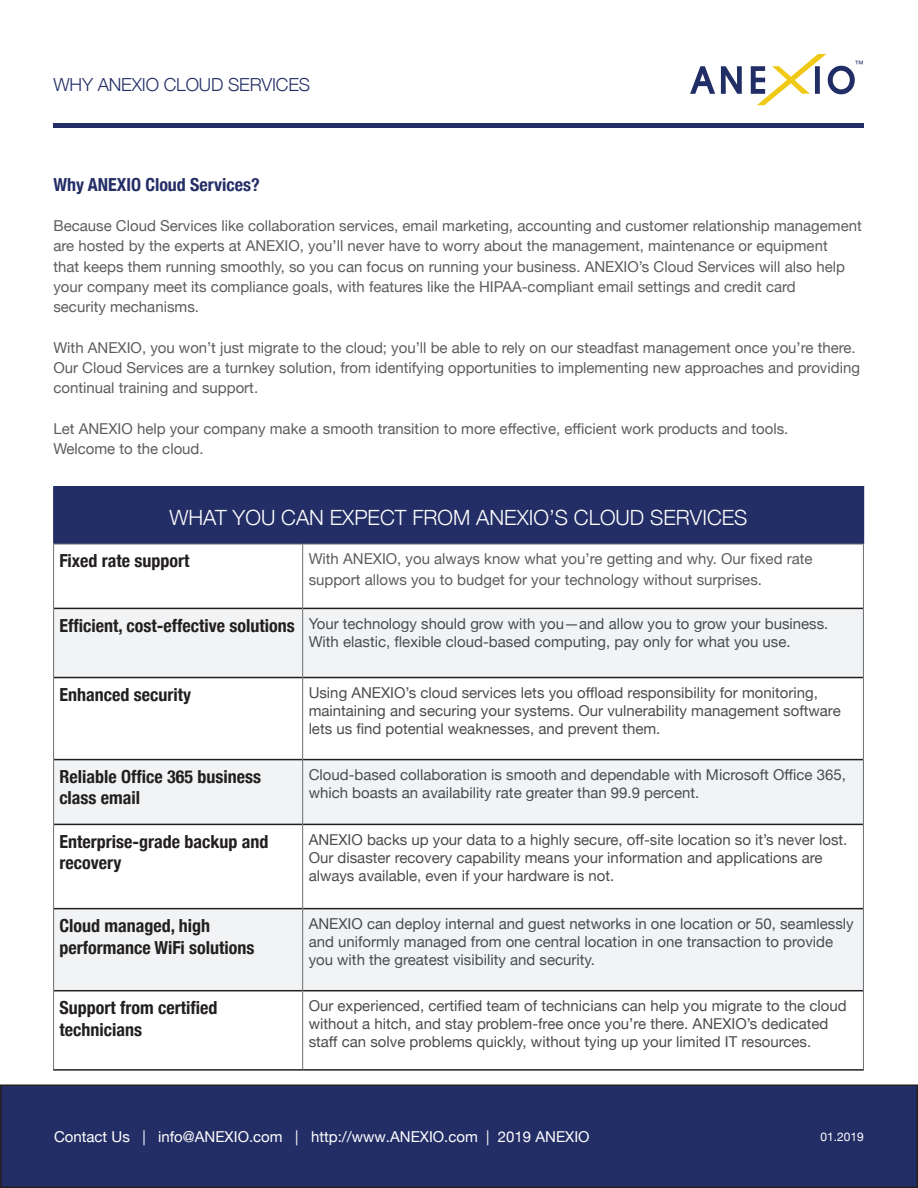
<style>
.page{position:relative;width:918px;height:1188px;background:#fff}
.page>*{position:absolute;margin:0;border:0;box-sizing:border-box;transform-origin:0 0}
.t1{font:300 21px "Helvetica Neue";color:#fff}
.t2{font:700 condensed 18px/21.6px "Helvetica Neue";color:#231f20}
.t3{font:700 condensed 18px "Helvetica Neue";color:#242e66}
.t4{font:300 18px "Helvetica Neue";letter-spacing:-.01em;color:#242e66}
.t5{font:15px/18px "Helvetica Neue";color:#4b4c4d}
.Bullets{font:15px/20.2px "Helvetica Neue";color:#5d5d5d}
.t6{font:15px "Helvetica Neue";color:#fff}
.t7{font:12px "Helvetica Neue";color:#fff}
.t8{font:8.85px "Helvetica Neue";color:#212e65}
</style>
<div class="page">
<svg style="left:690px;top:54px;width:165px;height:51px"></svg>
<hr style="left:53px;top:123px;width:811px;height:4px;background:#242e66">
<div style="left:1px;top:1085px;width:916px;height:102px;background:#242e66"></div>
<div style="left:0;top:1084px;width:918px;height:104px;border:2px solid #231f20"></div>
<div style="left:54px;top:487px;width:809px;height:57px;background:#242e66"></div>
<svg style="left:54px;top:609px;width:809px;height:381px;fill:#f2f3f4"></svg>
<hr style="left:54px;top:608px;width:248px;height:1px;background:#231f20">
<hr style="left:303px;top:608px;width:560px;height:1px;background:#231f20">
<hr style="left:54px;top:677px;width:248px;height:1px;background:#231f20">
<hr style="left:303px;top:677px;width:560px;height:1px;background:#231f20">
<hr style="left:54px;top:759px;width:248px;height:1px;background:#231f20">
<hr style="left:303px;top:759px;width:560px;height:1px;background:#231f20">
<hr style="left:54px;top:824px;width:248px;height:1px;background:#231f20">
<hr style="left:303px;top:824px;width:560px;height:1px;background:#231f20">
<hr style="left:54px;top:908px;width:248px;height:1px;background:#231f20">
<hr style="left:303px;top:908px;width:560px;height:1px;background:#231f20">
<hr style="left:54px;top:990px;width:248px;height:1px;background:#231f20">
<hr style="left:303px;top:990px;width:560px;height:1px;background:#231f20">
<hr style="left:53px;top:1069px;width:250px;height:2px;background:#231f20">
<hr style="left:303px;top:1069px;width:561px;height:2px;background:#231f20">
<hr style="left:863px;top:487px;width:1px;height:57px;background:#242e66">
<hr style="left:53px;top:486px;width:250px;height:1px;background:#242e66">
<hr style="left:53px;top:487px;width:1px;height:57px;background:#242e66">
<hr style="left:303px;top:486px;width:561px;height:1px;background:#242e66">
<hr style="left:53px;top:544px;width:250px;height:1px;background:#6c6d70">
<hr style="left:53px;top:544px;width:1px;height:64px;background:#6c6d70">
<hr style="left:53px;top:608px;width:1px;height:70px;background:#6c6d70">
<hr style="left:53px;top:678px;width:1px;height:82px;background:#6c6d70">
<hr style="left:53px;top:760px;width:1px;height:64px;background:#6c6d70">
<hr style="left:53px;top:824px;width:1px;height:85px;background:#6c6d70">
<hr style="left:53px;top:909px;width:1px;height:82px;background:#6c6d70">
<hr style="left:53px;top:991px;width:1px;height:78px;background:#6c6d70">
<hr style="left:303px;top:544px;width:561px;height:1px;background:#6c6d70">
<hr style="left:302px;top:544px;width:1px;height:64px;background:#6c6d70">
<hr style="left:302px;top:608px;width:1px;height:70px;background:#6c6d70">
<hr style="left:302px;top:678px;width:1px;height:82px;background:#6c6d70">
<hr style="left:302px;top:760px;width:1px;height:64px;background:#6c6d70">
<hr style="left:302px;top:824px;width:1px;height:85px;background:#6c6d70">
<hr style="left:302px;top:909px;width:1px;height:82px;background:#6c6d70">
<hr style="left:302px;top:991px;width:1px;height:78px;background:#6c6d70">
<hr style="left:863px;top:544px;width:1px;height:64px;background:#6c6d70">
<hr style="left:863px;top:608px;width:1px;height:70px;background:#6c6d70">
<hr style="left:863px;top:678px;width:1px;height:82px;background:#6c6d70">
<hr style="left:863px;top:760px;width:1px;height:64px;background:#6c6d70">
<hr style="left:863px;top:824px;width:1px;height:85px;background:#6c6d70">
<hr style="left:863px;top:909px;width:1px;height:82px;background:#6c6d70">
<hr style="left:863px;top:991px;width:1px;height:78px;background:#6c6d70">
<p class="t4" style="left:53px;top:70px;width:258px">WHY ANEXIO CLOUD SERVICES</p>
<p class="t8" style="left:855px;top:57px;width:10px">™</p>
<p class="t3" style="left:53px;top:169px;width:208px">Why ANEXIO Cloud Services?</p>
<p class="Bullets" style="left:53px;top:217px;width:810px">Because Cloud Services like collaboration services, email marketing, accounting and customer relationship management are hosted by the experts at ANEXIO, you’ll never have to worry about the management, maintenance or equipment<br>that keeps them running smoothly, so you can focus on running your business. ANEXIO’s Cloud Services will also help your company meet its compliance goals, with features like the HIPAA-compliant email settings and credit card<br>security mechanisms.</p>
<p class="Bullets" style="left:53px;top:338px;width:808px">With ANEXIO, you won’t just migrate to the cloud; you’ll be able to rely on our steadfast management once you’re there.<br>Our Cloud Services are a turnkey solution, from identifying opportunities to implementing new approaches and providing continual training and support.</p>
<p class="Bullets" style="left:53px;top:419px;width:736px">Let ANEXIO help your company make a smooth transition to more effective, efficient work products and tools.<br>Welcome to the cloud.</p>
<p class="t1" style="left:169px;top:501px;width:580px">WHAT YOU CAN EXPECT FROM ANEXIO’S CLOUD SERVICES</p>
<p class="t2" style="left:60px;top:549px;width:131px">Fixed rate support</p>
<p class="Bullets" style="left:309px;top:550px;width:505px">With ANEXIO, you always know what you’re getting and why. Our fixed rate support allows you to budget for your technology without surprises.</p>
<p class="t2" style="left:60px;top:613px;width:237px">Efficient, cost-effective solutions</p>
<p class="t5" style="left:309px;top:615px;width:521px">Your technology should grow with you—and allow you to grow your business.<br>With elastic, flexible cloud-based computing, pay only for what you use.</p>
<p class="t2" style="left:60px;top:682px;width:133px">Enhanced security</p>
<p class="t5" style="left:309px;top:684px;width:534px">Using ANEXIO’s cloud services lets you offload responsibility for monitoring, maintaining and securing your systems. Our vulnerability management software lets us find potential weaknesses, and prevent them.</p>
<p class="t2" style="left:60px;top:764px;width:203px">Reliable Office 365 business class email</p>
<p class="t5" style="left:309px;top:766px;width:539px">Cloud-based collaboration is smooth and dependable with Microsoft Office 365, which boasts an availability rate greater than 99.9 percent.</p>
<p class="t2" style="left:60px;top:829px;width:210px">Enterprise-grade backup and recovery</p>
<p class="t5" style="left:309px;top:831px;width:540px">ANEXIO backs up your data to a highly secure, off-site location so it’s never lost.<br>Our disaster recovery capability means your information and applications are always available, even if your hardware is not.</p>
<p class="t2" style="left:60px;top:913px;width:196px">Cloud managed, high performance WiFi solutions</p>
<p class="t5" style="left:309px;top:915px;width:547px">ANEXIO can deploy internal and guest networks in one location or 50, seamlessly and uniformly managed from one central location in one transaction to provide you with the greatest visibility and security.</p>
<p class="t2" style="left:60px;top:996px;width:159px">Support from certified technicians</p>
<p class="t5" style="left:309px;top:998px;width:539px">Our experienced, certified team of technicians can help you migrate to the cloud without a hitch, and stay problem-free once you’re there. ANEXIO’s dedicated staff can solve problems quickly, without tying up your limited IT resources.</p>
<p class="t6" style="left:54px;top:1126px;width:537px">Contact Us | info@ANEXIO.com | http://www.ANEXIO.com | 2019 ANEXIO</p>
<p class="t7" style="left:820px;top:1128px;width:45px">01.2019</p>
</div>
